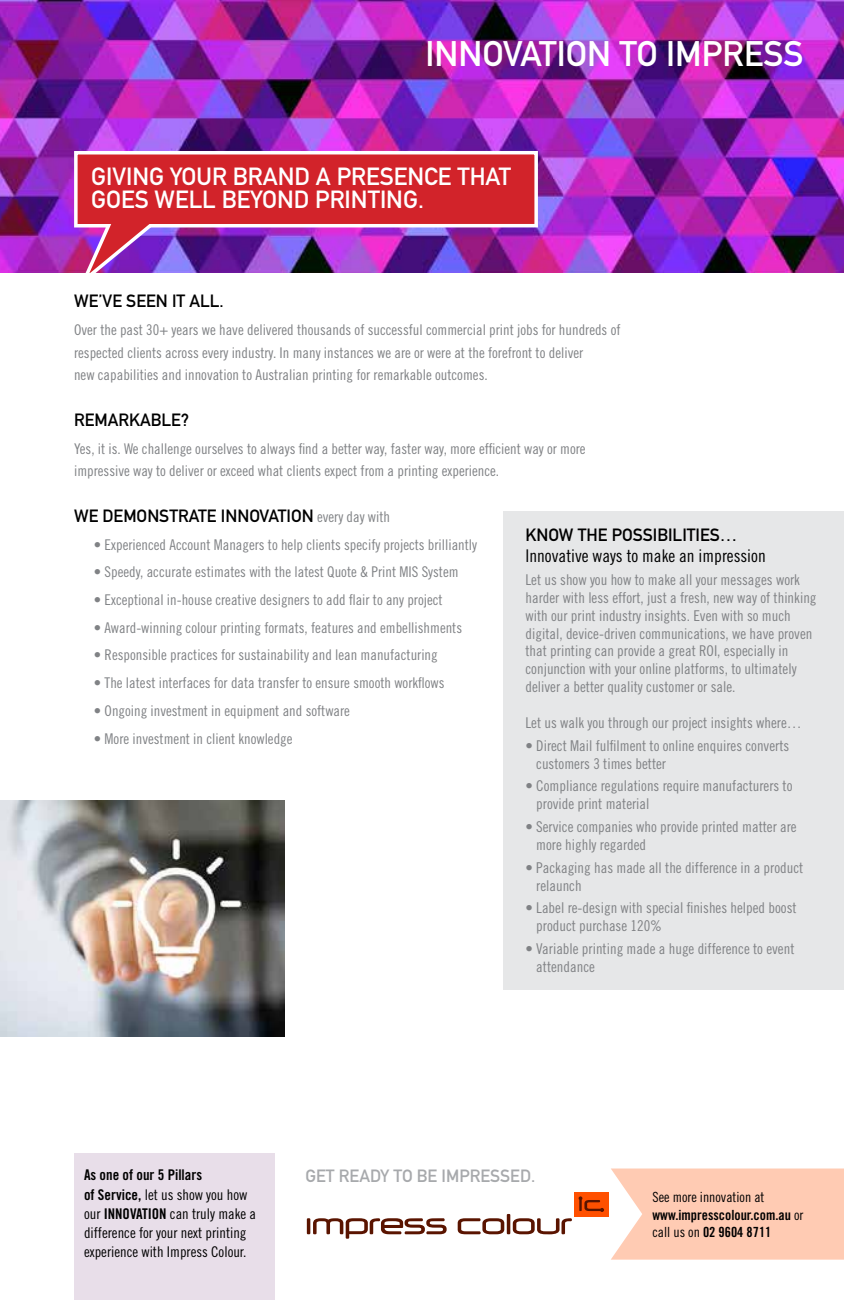
<style>
.page{position:relative;width:844px;height:1300px;background:#fff}
.page>*{position:absolute;margin:0;border:0;box-sizing:border-box;transform-origin:0 0}
.t1{font:35px "DIN Mittelschrift";color:#fff}
.t2{font:24.5px/22.8px "DIN Mittelschrift";color:#fff}
.t3{font:17.5px "DIN Mittelschrift";color:#000}
.t4{font:17.5px "Trade Gothic Cond Eighteen";color:#000}
.t5{font:17.5px "DIN Mittelschrift";color:#a7a9ac}
.t6{font:14.88px/17.8px "Trade Gothic Cond Eighteen";color:#808285}
.t7{font:14.7px/22.8px "Trade Gothic Cond Eighteen";color:#808285}
.t8{font:14.7px/19.2px "Trade Gothic Cond Eighteen";color:#000}
.t9{font:14.7px "Trade Gothic Bold Cond Twenty";color:#000}
.t10{font:14px/17.5px "Trade Gothic Bold Cond Twenty";color:#000}
.t11{font:14px "Trade Gothic Cond Eighteen";color:#000}
.s1{font-family:"Trade Gothic Cond Eighteen";font-size:14.7px;color:#808285}
.s2{font-family:"Trade Gothic Bold Cond Twenty"}
.s3{font-family:"Trade Gothic Cond Eighteen"}
</style>
<div class="page">
<img style="left:0;top:0;width:843px;height:273px">
<img style="left:72px;top:149px;width:467px;height:124px">
<div style="left:74px;top:1153px;width:200px;height:147px;background:#e8dee9"></div>
<div style="left:573px;top:1191px;width:35px;height:25px;background:#ff5000"></div>
<svg style="left:457px;top:1214px;width:114px;height:20px"></svg>
<svg style="left:307px;top:1218px;width:139px;height:20px"></svg>
<svg style="left:578px;top:1196px;width:26px;height:16px"></svg>
<svg style="left:611px;top:1168px;width:232px;height:91px"></svg>
<img style="left:0;top:800px;width:284px;height:236px">
<div style="left:504px;top:511px;width:339px;height:479px;background:#e6e7e8"></div>
<h1 class="t1" style="left:425px;top:33px;width:379px">INNOVATION TO IMPRESS</h1>
<h2 class="t2" style="left:91px;top:166px;width:421px">GIVING YOUR BRAND A PRESENCE THAT<br>GOES WELL BEYOND PRINTING.</h2>
<p class="t3" style="left:74px;top:291px;width:151px">WE’VE SEEN IT ALL.</p>
<p class="t7" style="left:74px;top:318px;width:547px">Over the past 30+ years we have delivered thousands of successful commercial print jobs for hundreds of respected clients across every industry. In many instances we are or were at the forefront to deliver<br>new capabilities and innovation to Australian printing for remarkable outcomes.</p>
<p class="t3" style="left:74px;top:409px;width:116px">REMARKABLE?</p>
<p class="t7" style="left:74px;top:437px;width:513px">Yes, it is. We challenge ourselves to always find a better way, faster way, more efficient way or more impressive way to deliver or exceed what clients expect from a printing experience.</p>
<p class="t3" style="left:74px;top:505px;width:317px">WE DEMONSTRATE INNOVATION <span class="s1">every day with</span></p>
<p class="t7" style="left:94px;top:533px;width:384px">• Experienced Account Managers to help clients specify projects brilliantly</p>
<p class="t7" style="left:94px;top:560px;width:366px">• Speedy, accurate estimates with the latest Quote &amp; Print MIS System</p>
<p class="t7" style="left:94px;top:588px;width:350px">• Exceptional in-house creative designers to add flair to any project</p>
<p class="t7" style="left:94px;top:616px;width:369px">• Award-winning colour printing formats, features and embellishments</p>
<p class="t7" style="left:94px;top:644px;width:345px">• Responsible practices for sustainability and lean manufacturing</p>
<p class="t7" style="left:94px;top:671px;width:352px">• The latest interfaces for data transfer to ensure smooth workflows</p>
<p class="t7" style="left:94px;top:699px;width:257px">• Ongoing investment in equipment and software</p>
<p class="t7" style="left:94px;top:727px;width:200px">• More investment in client knowledge</p>
<p class="t3" style="left:525px;top:525px;width:213px">KNOW THE POSSIBILITIES…</p>
<p class="t4" style="left:525px;top:545px;width:242px">Innovative ways to make an impression</p>
<p class="t6" style="left:525px;top:571px;width:292px">Let us show you how to make all your messages work harder with less effort, just a fresh, new way of thinking with our print industry insights. Even with so much digital, device-driven communications, we have proven that printing can provide a great ROI, especially in conjunction with your online platforms, to ultimately deliver a better quality customer or sale.</p>
<p class="t6" style="left:525px;top:713px;width:277px">Let us walk you through our project insights where…</p>
<p class="t6" style="left:536px;top:736px;width:254px;text-indent:-11px">• Direct Mail fulfilment to online enquires converts customers 3 times better</p>
<p class="t6" style="left:536px;top:777px;width:258px;text-indent:-11px">• Compliance regulations require manufacturers to provide print material</p>
<p class="t6" style="left:536px;top:817px;width:262px;text-indent:-11px">• Service companies who provide printed matter are more highly regarded</p>
<p class="t6" style="left:536px;top:858px;width:268px;text-indent:-11px">• Packaging has made all the difference in a product relaunch</p>
<p class="t6" style="left:536px;top:899px;width:262px;text-indent:-11px">• Label re-design with special finishes helped boost product purchase 120%</p>
<p class="t6" style="left:536px;top:939px;width:260px;text-indent:-11px">• Variable printing made a huge difference to event attendance</p>
<p class="t9" style="left:84px;top:1166px;width:120px">As one of our 5 Pillars</p>
<p class="t8" style="left:84px;top:1184px;width:173px"><span class="s2">of Service,</span> let us show you how our <span class="s2">INNOVATION</span> can truly make a difference for your next printing experience with Impress Colour.</p>
<p class="t11" style="left:652px;top:1188px;width:113px">See more innovation at</p>
<p class="t5" style="left:305px;top:1166px;width:231px">GET READY TO BE IMPRESSED.</p>
<p class="t10" style="left:652px;top:1205px;width:152px">www.impresscolour.com.au <span class="s3">or call us on</span> 02 9604 8711</p>
</div>
